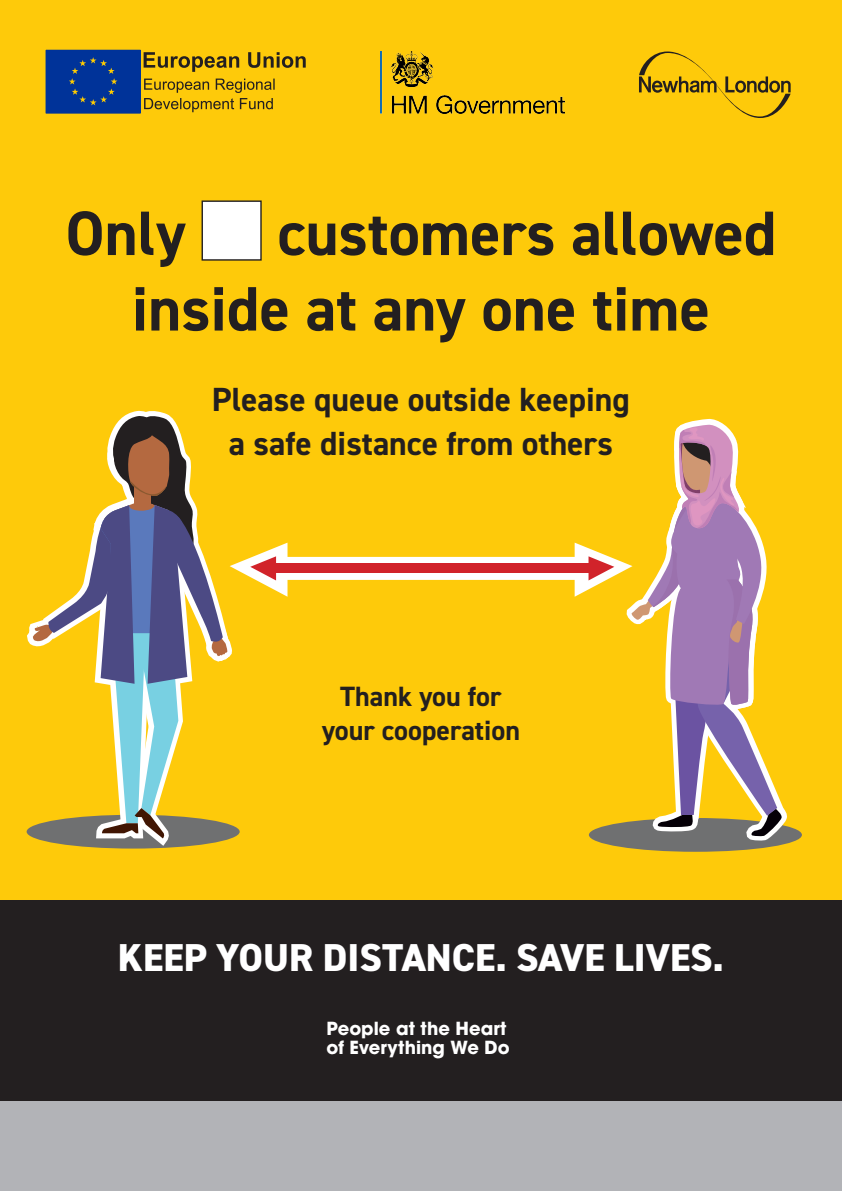
<style>
.page{position:relative;width:842px;height:1191px;background:#feca0a}
.page>*{position:absolute;margin:0;border:0;box-sizing:border-box;transform-origin:0 0}
.t1{font:700 62.9px/75.5px "DIN2014";color:#231f20}
.t2{font:800 39px "DIN2014";color:#fff}
.t3{font:700 33.5px/43.6px "DIN2014";color:#231f20;text-align:center}
.t4{font:700 28px/33.5px "DIN2014";color:#231f20;text-align:center}
.t5{font:700 17.9px/19.7px "ITC Avant Garde Pro";color:#fff}
</style>
<div class="page">
<div style="left:0;top:1100px;width:842px;height:91px;background:#b2b3b7"></div>
<div style="left:0;top:900px;width:842px;height:200px;background:#231f20"></div>
<div style="left:202px;top:201px;width:59px;height:59px;background:#fff"></div>
<div style="left:202px;top:200px;width:60px;height:61px;border:1px solid #231f20"></div>
<svg style="left:639px;top:52px;width:152px;height:66px"></svg>
<div style="left:260px;top:557px;width:341px;height:23px;background:#fff;border:8px solid #fff"></div>
<div style="left:274px;top:564px;width:316px;height:9px;background:#d1232a"></div>
<svg style="left:26px;top:410px;width:268px;height:439px"></svg>
<svg style="left:568px;top:418px;width:227px;height:434px"></svg>
<svg style="left:144px;top:52px;width:162px;height:20px"></svg>
<svg style="left:144px;top:79px;width:131px;height:33px"></svg>
<div style="left:46px;top:50px;width:94px;height:63px;background:#039"></div>
<div style="left:46px;top:50px;width:95px;height:63px;border:1px solid #039"></div>
<svg style="left:69px;top:57px;width:48px;height:48px"></svg>
<img style="left:380px;top:52px;width:184px;height:61px">
<p class="t1" style="left:65px;top:195px;width:122px">Only</p>
<p class="t1" style="left:132px;top:195px;width:646px;text-indent:146px">customers allowed inside at any one time</p>
<p class="t3" style="left:212px;top:377px;width:419px">Please queue outside keeping a safe distance from others</p>
<p class="t4" style="left:322px;top:679px;width:200px">Thank you for your cooperation</p>
<p class="t2" style="left:118px;top:932px;width:608px">KEEP YOUR DISTANCE. SAVE LIVES.</p>
<p class="t5" style="left:326px;top:1018px;width:185px">People at the Heart of Everything We Do</p>
</div>
